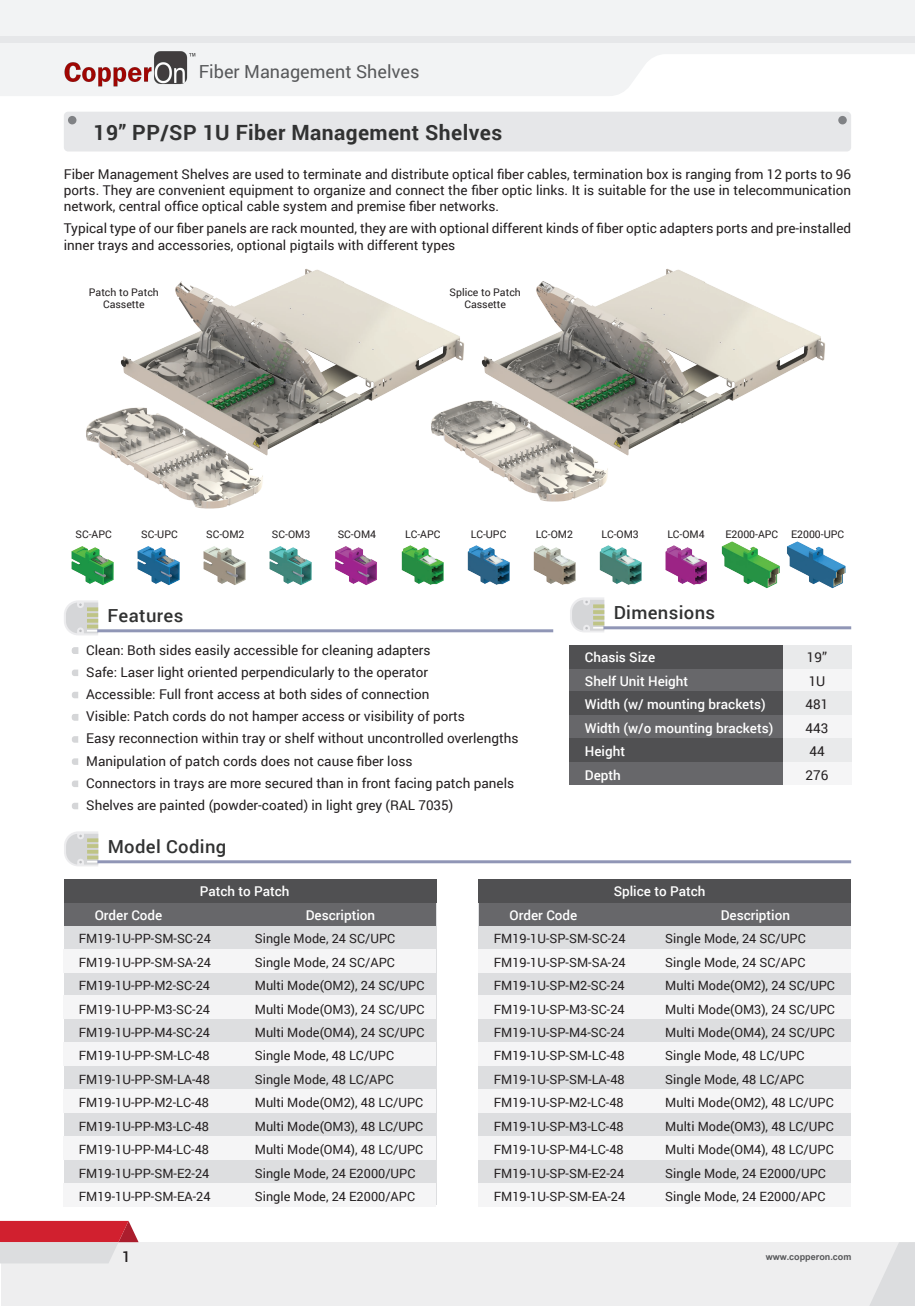
<style>
.page{position:relative;width:915px;height:1306px;background:#fff}
.page>*{position:absolute;margin:0;border:0;box-sizing:border-box;transform-origin:0 0}
.t1{font:700 21px "Roboto";letter-spacing:.02em;color:#313232}
.t2{font:500 18px "Roboto";letter-spacing:.02em;color:#313232}
.t3{font:18px "Roboto";color:#57585a}
.t4{font:500 15px "Roboto";color:#231f20}
.t5{font:13.5px/22.2px "Roboto";color:#231f20}
.t6{font:500 13.5px/23.4px "Roboto";color:#fff}
.t7{font:12.75px/23.4px "Roboto";color:#231f20}
.t8{font:10.5px/12.6px "Roboto";color:#231f20;text-align:center}
.t9{font:700 9px "Arial";color:#57585a}
</style>
<div class="page">
<div style="left:1px;top:1242px;width:913px;height:63px;background:#eeeeef"></div>
<svg style="left:0;top:1220px;width:138px;height:43px;background:#d8858d"></svg>
<svg style="left:870px;top:1242px;width:44px;height:63px"></svg>
<div style="left:64px;top:112px;width:786px;height:39px;background:#e6e7e9;border-radius:4px"></div>
<div style="left:68px;top:116px;width:8px;height:8px;background:#808285;border-radius:50%"></div>
<div style="left:838px;top:116px;width:8px;height:8px;background:#808285;border-radius:50%"></div>
<svg style="left:0;top:0;width:914px;height:96px;fill:#f2f3f4"></svg>
<div style="left:0;top:36px;width:914px;height:7px;background:#e6e7e9"></div>
<hr style="left:97px;top:860px;width:753px;height:3px;background:#9096b6">
<svg style="left:64px;top:831px;width:34px;height:35px"></svg>
<div style="left:64px;top:878px;width:372px;height:326px;background:#dddee0"></div>
<div style="left:64px;top:949px;width:372px;height:23px;background:#f5f5f6"></div>
<div style="left:64px;top:995px;width:372px;height:24px;background:#f5f5f6"></div>
<div style="left:64px;top:1042px;width:372px;height:23px;background:#f5f5f6"></div>
<div style="left:64px;top:1089px;width:372px;height:23px;background:#f5f5f6"></div>
<div style="left:64px;top:1136px;width:372px;height:23px;background:#f5f5f6"></div>
<div style="left:64px;top:1182px;width:372px;height:24px;background:#f5f5f6"></div>
<div style="left:64px;top:902px;width:180px;height:23px;background:#67676a"></div>
<div style="left:244px;top:902px;width:192px;height:23px;background:#67676a"></div>
<div style="left:64px;top:878px;width:372px;height:24px;background:#505052"></div>
<div style="left:478px;top:878px;width:372px;height:326px;background:#dddee0"></div>
<div style="left:478px;top:949px;width:372px;height:23px;background:#f5f5f6"></div>
<div style="left:478px;top:995px;width:372px;height:24px;background:#f5f5f6"></div>
<div style="left:478px;top:1042px;width:372px;height:23px;background:#f5f5f6"></div>
<div style="left:478px;top:1089px;width:372px;height:23px;background:#f5f5f6"></div>
<div style="left:478px;top:1136px;width:372px;height:23px;background:#f5f5f6"></div>
<div style="left:478px;top:1182px;width:372px;height:24px;background:#f5f5f6"></div>
<div style="left:478px;top:902px;width:181px;height:23px;background:#67676a"></div>
<div style="left:659px;top:902px;width:191px;height:23px;background:#67676a"></div>
<div style="left:478px;top:878px;width:372px;height:24px;background:#505052"></div>
<hr style="left:97px;top:629px;width:456px;height:3px;background:#9096b6">
<svg style="left:64px;top:603px;width:34px;height:32px"></svg>
<svg style="left:72px;top:647px;width:6px;height:7px"></svg>
<svg style="left:72px;top:669px;width:6px;height:7px"></svg>
<svg style="left:72px;top:692px;width:6px;height:6px"></svg>
<svg style="left:72px;top:736px;width:6px;height:6px"></svg>
<svg style="left:72px;top:758px;width:6px;height:7px"></svg>
<svg style="left:72px;top:780px;width:6px;height:7px"></svg>
<svg style="left:72px;top:803px;width:6px;height:6px"></svg>
<svg style="left:72px;top:714px;width:6px;height:6px"></svg>
<img style="left:511px;top:268px;width:314px;height:188px">
<img style="left:120px;top:268px;width:391px;height:187px">
<div style="left:782px;top:668px;width:68px;height:117px;background:#f5f5f6"></div>
<hr style="left:603px;top:626px;width:247px;height:3px;background:#9096b6">
<svg style="left:570px;top:603px;width:34px;height:29px"></svg>
<div style="left:569px;top:668px;width:213px;height:117px;background:#67676a"></div>
<div style="left:569px;top:691px;width:213px;height:24px;background:#505052"></div>
<div style="left:569px;top:738px;width:213px;height:23px;background:#505052"></div>
<div style="left:782px;top:645px;width:68px;height:23px;background:#e9eaeb"></div>
<div style="left:782px;top:691px;width:68px;height:24px;background:#e9eaeb"></div>
<div style="left:782px;top:738px;width:68px;height:23px;background:#e9eaeb"></div>
<div style="left:569px;top:645px;width:213px;height:23px;background:#505052"></div>
<img style="left:272px;top:546px;width:38px;height:39px">
<img style="left:310px;top:546px;width:66px;height:39px">
<img style="left:140px;top:546px;width:38px;height:39px">
<img style="left:732px;top:541px;width:38px;height:47px">
<img style="left:770px;top:541px;width:76px;height:48px">
<img style="left:376px;top:545px;width:65px;height:40px">
<img style="left:535px;top:545px;width:38px;height:40px">
<img style="left:573px;top:545px;width:66px;height:58px">
<img style="left:639px;top:541px;width:93px;height:44px">
<img style="left:441px;top:545px;width:94px;height:40px">
<img style="left:71px;top:546px;width:69px;height:57px">
<img style="left:178px;top:546px;width:94px;height:39px">
<img style="left:86px;top:386px;width:181px;height:123px">
<img style="left:426px;top:379px;width:186px;height:123px">
<img style="left:62px;top:49px;width:134px;height:40px">
<h2 class="t3" style="left:199px;top:59px;width:222px">Fiber Management Shelves</h2>
<h1 class="t1" style="left:94px;top:117px;width:410px">19” PP/SP 1U Fiber Management Shelves</h1>
<p class="t5" style="left:64px;top:165px;width:788px;line-height:16.2px;text-align:justify">Fiber Management Shelves are used to terminate and distribute optical fiber cables, termination box is ranging from 12 ports to 96 ports. They are convenient equipment to organize and connect the fiber optic links. It is suitable for the use in telecommunication network, central office optical cable system and premise fiber networks.</p>
<p class="t5" style="left:64px;top:220px;width:788px;line-height:16.2px">Typical type of our fiber panels are rack mounted, they are with optional different kinds of fiber optic adapters ports and pre-installed inner trays and accessories, optional pigtails with different types</p>
<p class="t8" style="left:89px;top:285px;width:71px">Patch to Patch<br>Cassette</p>
<p class="t8" style="left:449px;top:285px;width:73px">Splice to Patch<br>Cassette</p>
<p class="t8" style="left:76px;top:527px;width:38px">SC-APC</p>
<p class="t8" style="left:141px;top:527px;width:38px">SC-UPC</p>
<p class="t8" style="left:206px;top:527px;width:40px">SC-OM2</p>
<p class="t8" style="left:272px;top:527px;width:40px">SC-OM3</p>
<p class="t8" style="left:337px;top:527px;width:40px">SC-OM4</p>
<p class="t8" style="left:405px;top:527px;width:37px">LC-APC</p>
<p class="t8" style="left:470px;top:527px;width:37px">LC-UPC</p>
<p class="t8" style="left:535px;top:527px;width:39px">LC-OM2</p>
<p class="t8" style="left:601px;top:527px;width:39px">LC-OM3</p>
<p class="t8" style="left:667px;top:527px;width:39px">LC-OM4</p>
<p class="t8" style="left:725px;top:527px;width:120px">E2000-APC E2000-UPC</p>
<h2 class="t2" style="left:107px;top:602px;width:77px">Features</h2>
<p class="t5" style="left:86px;top:638px;width:433px">Clean: Both sides easily accessible for cleaning adapters<br>Safe: Laser light oriented perpendicularly to the operator<br>Accessible: Full front access at both sides of connection<br>Visible: Patch cords do not hamper access or visibility of ports<br>Easy reconnection within tray or shelf without uncontrolled overlengths Manipulation of patch cords does not cause fiber loss<br>Connectors in trays are more secured than in front facing patch panels Shelves are painted (powder-coated) in light grey (RAL 7035)</p>
<h2 class="t2" style="left:108px;top:833px;width:120px">Model Coding</h2>
<h2 class="t2" style="left:613px;top:599px;width:103px">Dimensions</h2>
<p class="t6" style="left:584px;top:645px;width:72px">Chasis Size</p>
<p class="t5" style="left:806px;top:646px;width:22px">19”</p>
<p class="t6" style="left:584px;top:668px;width:190px">Shelf Unit Height<br>Width (w/ mounting brackets)<br>Width (w/o mounting brackets)<br>Height<br>Depth</p>
<p class="t5" style="left:805px;top:668px;width:24px;line-height:23.4px">1U<br>481<br>443<br>44<br>276</p>
<p class="t6" style="left:95px;top:902px;width:69px">Order Code</p>
<p class="t6" style="left:200px;top:879px;width:91px">Patch to Patch</p>
<p class="t6" style="left:306px;top:902px;width:71px">Description</p>
<p class="t6" style="left:509px;top:902px;width:69px">Order Code</p>
<p class="t6" style="left:613px;top:879px;width:93px">Splice to Patch</p>
<p class="t6" style="left:720px;top:902px;width:71px">Description</p>
<p class="t7" style="left:79px;top:926px;width:134px">FM19-1U-PP-SM-SC-24<br>FM19-1U-PP-SM-SA-24<br>FM19-1U-PP-M2-SC-24<br>FM19-1U-PP-M3-SC-24<br>FM19-1U-PP-M4-SC-24<br>FM19-1U-PP-SM-LC-48<br>FM19-1U-PP-SM-LA-48<br>FM19-1U-PP-M2-LC-48<br>FM19-1U-PP-M3-LC-48<br>FM19-1U-PP-M4-LC-48<br>FM19-1U-PP-SM-E2-24<br>FM19-1U-PP-SM-EA-24</p>
<p class="t4" style="left:122px;top:1246px;width:10px">1</p>
<p class="t7" style="left:255px;top:926px;width:171px">Single Mode, 24 SC/UPC<br>Single Mode, 24 SC/APC<br>Multi Mode(OM2), 24 SC/UPC<br>Multi Mode(OM3), 24 SC/UPC<br>Multi Mode(OM4), 24 SC/UPC<br>Single Mode, 48 LC/UPC<br>Single Mode, 48 LC/APC<br>Multi Mode(OM2), 48 LC/UPC<br>Multi Mode(OM3), 48 LC/UPC<br>Multi Mode(OM4), 48 LC/UPC<br>Single Mode, 24 E2000/UPC<br>Single Mode, 24 E2000/APC</p>
<p class="t7" style="left:493px;top:926px;width:133px">FM19-1U-SP-SM-SC-24<br>FM19-1U-SP-SM-SA-24<br>FM19-1U-SP-M2-SC-24<br>FM19-1U-SP-M3-SC-24<br>FM19-1U-SP-M4-SC-24<br>FM19-1U-SP-SM-LC-48<br>FM19-1U-SP-SM-LA-48<br>FM19-1U-SP-M2-LC-48<br>FM19-1U-SP-M3-LC-48<br>FM19-1U-SP-M4-LC-48<br>FM19-1U-SP-SM-E2-24<br>FM19-1U-SP-SM-EA-24</p>
<p class="t7" style="left:665px;top:926px;width:171px">Single Mode, 24 SC/UPC<br>Single Mode, 24 SC/APC<br>Multi Mode(OM2), 24 SC/UPC<br>Multi Mode(OM3), 24 SC/UPC<br>Multi Mode(OM4), 24 SC/UPC<br>Single Mode, 48 LC/UPC<br>Single Mode, 48 LC/APC<br>Multi Mode(OM2), 48 LC/UPC<br>Multi Mode(OM3), 48 LC/UPC<br>Multi Mode(OM4), 48 LC/UPC<br>Single Mode, 24 E2000/UPC<br>Single Mode, 24 E2000/APC</p>
<p class="t9" style="left:765px;top:1250px;width:87px">www.copperon.com</p>
</div>
